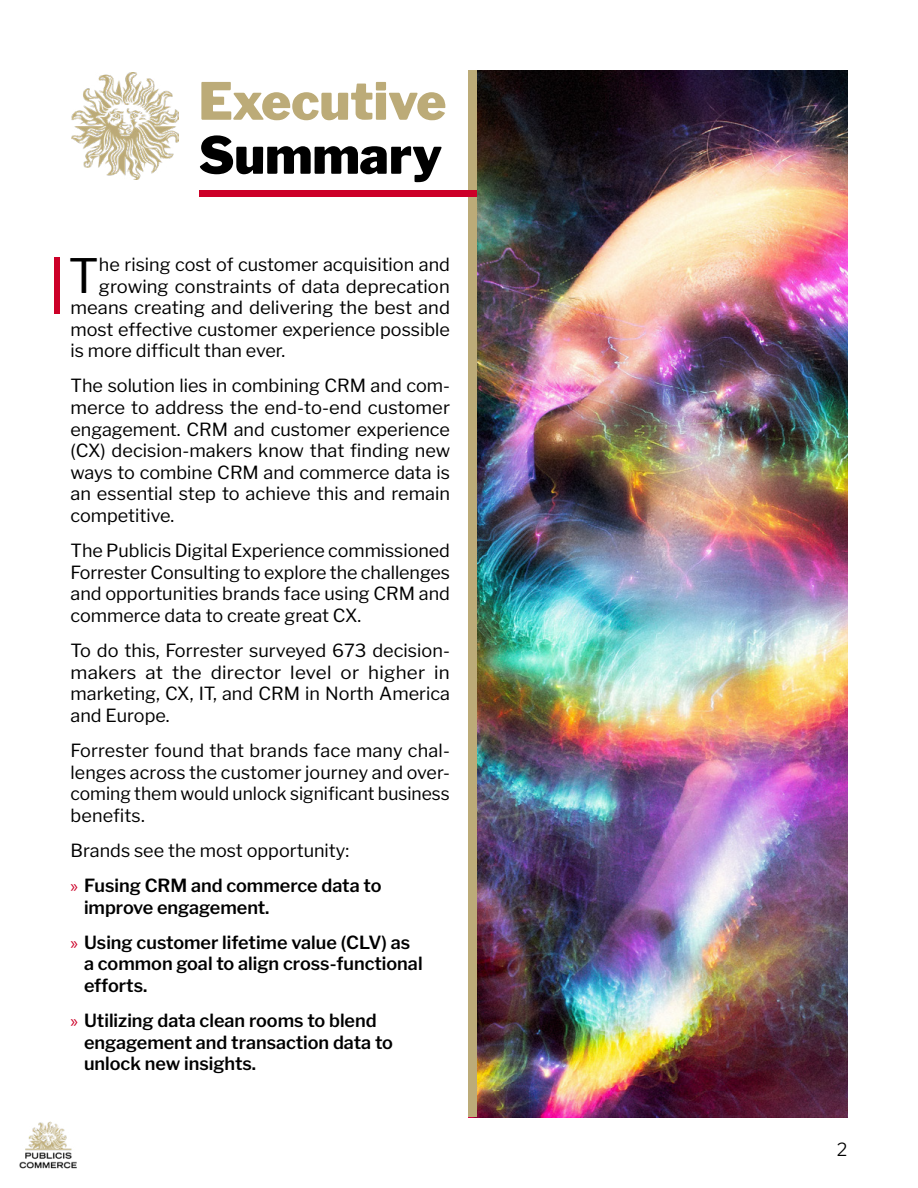
<style>
.page{position:relative;width:918px;height:1188px;background:#fff}
.page>*{position:absolute;margin:0;border:0;box-sizing:border-box;transform-origin:0 0}
.t1{font:900 51px "Libre Franklin";color:#bcab78}
.t2{font:900 51px "Libre Franklin";color:#000}
.t3{font:47.1px "Libre Franklin";color:#000}
.t4{font:18px/21.6px "Libre Franklin";color:#000;text-align:justify}
.t5{font:600 18px/21.6px "Libre Franklin";color:#000}
.t6{font:300 18px "Libre Franklin";color:#000}
.s1{font-family:"Myriad Pro";color:#cc0028}
.s2{font-weight:600}
.s3{font-family:"Myriad Pro";font-weight:400;color:#cc0028}
</style>
<div class="page">
<img style="left:19px;top:1121px;width:58px;height:48px">
<div style="left:55px;top:257px;width:5px;height:57px;background:#cc0028"></div>
<img style="left:72px;top:73px;width:107px;height:107px">
<img style="left:476px;top:70px;width:372px;height:1047px">
<div style="left:468px;top:70px;width:8px;height:1048px;background:#bcab78"></div>
<div style="left:199px;top:190px;width:278px;height:7px;background:#cc0028"></div>
<h1 class="t1" style="left:199px;top:61px;width:249px">Executive</h1>
<h1 class="t2" style="left:199px;top:115px;width:245px">Summary</h1>
<h2 class="t3" style="left:69px;top:239px;width:32px">T</h2>
<p class="t4" style="left:99px;top:252px;width:353px">he rising cost of customer acquisition and</p>
<p class="t4" style="left:99px;top:274px;width:352px">growing constraints of data deprecation</p>
<p class="t4" style="left:70px;top:295px;width:381px">means creating and delivering the best and</p>
<p class="t4" style="left:70px;top:317px;width:381px">most effective customer experience possible</p>
<p class="t4" style="left:70px;top:338px;width:216px">is more difficult than ever.</p>
<p class="t4" style="left:70px;top:373px;width:381px">The solution lies in combining CRM and com&shy;merce to address the end-to-end customer engagement. CRM and customer experience (CX) decision-makers know that finding new ways to combine CRM and commerce data is an essential step to achieve this and remain competitive.</p>
<p class="t4" style="left:70px;top:538px;width:381px">The Publicis Digital Experience commissioned Forrester Consulting to explore the challenges and opportunities brands face using CRM and commerce data to create great CX.</p>
<p class="t4" style="left:70px;top:638px;width:381px">To do this, Forrester surveyed 673 decision&shy;makers at the director level or higher in marketing, CX, IT, and CRM in North America and Europe.</p>
<p class="t4" style="left:70px;top:738px;width:381px">Forrester found that brands face many chal&shy;lenges across the customer journey and over&shy;coming them would unlock significant business benefits.</p>
<p class="t4" style="left:70px;top:831px;width:313px;line-height:35.1px">Brands see the most opportunity:<br><span class="s1">»</span> <span class="s2">Fusing CRM and commerce data to</span></p>
<p class="t5" style="left:70px;top:888px;width:341px;line-height:35.1px;text-indent:14px">improve engagement.<br><span class="s3">»</span> Using customer lifetime value (CLV) as</p>
<p class="t5" style="left:84px;top:951px;width:340px">a common goal to align cross-functional efforts.</p>
<p class="t5" style="left:84px;top:1008px;width:311px;text-indent:-14px"><span class="s3">»</span> Utilizing data clean rooms to blend engagement and transaction data to unlock new insights.</p>
<p class="t6" style="left:837px;top:1135px;width:12px">2</p>
</div>
